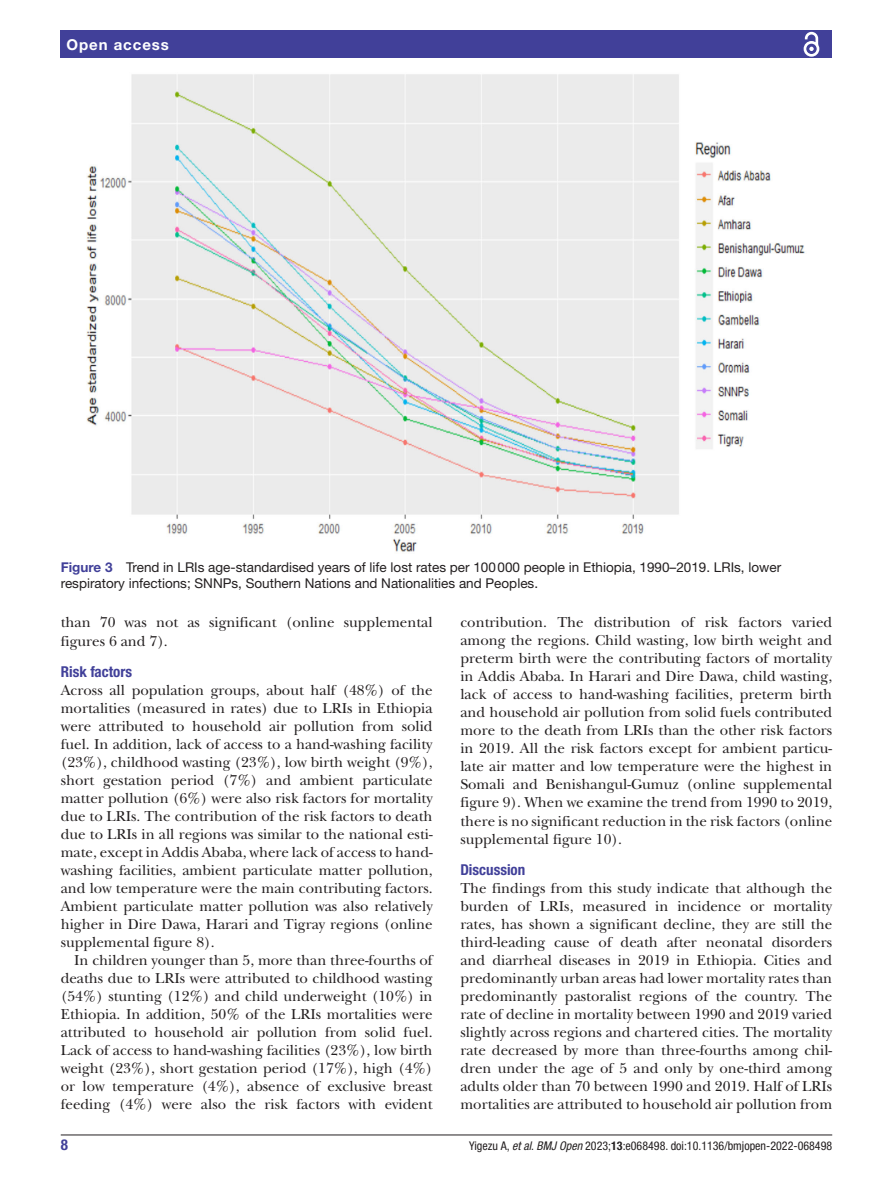
<style>
.page{position:relative;width:893px;height:1191px;background:#fff}
.page>*{position:absolute;margin:0;border:0;box-sizing:border-box;transform-origin:0 0}
.t1{font:15px/18px "New Baskerville";color:#231f20;text-align:justify}
.t2{font:700 condensed 15px "Helvetica Neue LT Std";color:#414099}
.t3{font:700 15px "Helvetica Neue LT Std";letter-spacing:.065em;color:#fff}
.t4{font:13.5px/16.2px "Helvetica Neue LT Std";color:#231f20}
.t5{font:condensed 12px "Helvetica Neue LT Std";color:#231f20}
.s1{font-weight:700;color:#414099}
.s2{font-style:italic}
.s3{font-weight:700}
</style>
<div class="page">
<hr style="left:61px;top:1134px;width:771px;height:1px;background:#231f20">
<div style="left:61px;top:31px;width:771px;height:27px;background:#414099"></div>
<svg style="left:803px;top:31px;width:17px;height:26px"></svg>
<img style="left:86px;top:74px;width:719px;height:478px">
<p class="t3" style="left:66px;top:35px;width:104px">Open access</p>
<p class="t4" style="left:61px;top:558px;width:722px"><span class="s1">Figure 3</span> Trend in LRIs age-standardised years of life lost rates per 100000 people in Ethiopia, 1990–2019. LRIs, lower respiratory infections; SNNPs, Southern Nations and Nationalities and Peoples.</p>
<p class="t1" style="left:61px;top:613px;width:373px">than 70 was not as significant (online supplemental figures 6 and 7).</p>
<p class="t2" style="left:61px;top:663px;width:73px">Risk factors</p>
<p class="t1" style="left:61px;top:681px;width:373px">Across all population groups, about half (48%) of the mortalities (measured in rates) due to LRIs in Ethiopia were attributed to household air pollution from solid fuel. In addition, lack of access to a hand-washing facility (23%), childhood wasting (23%), low birth weight (9%), short gestation period (7%) and ambient particulate matter pollution (6%) were also risk factors for mortality due to LRIs. The contribution of the risk factors to death due to LRIs in all regions was similar to the national esti&shy;mate, except in Addis Ababa, where lack of access to hand&shy;washing facilities, ambient particulate matter pollution, and low temperature were the main contributing factors.<br>Ambient particulate matter pollution was also relatively higher in Dire Dawa, Harari and Tigray regions (online supplemental figure 8).</p>
<p class="t1" style="left:61px;top:951px;width:373px;text-indent:14px">In children younger than 5, more than three-fourths of deaths due to LRIs were attributed to childhood wasting (54%) stunting (12%) and child underweight (10%) in Ethiopia. In addition, 50% of the LRIs mortalities were attributed to household air pollution from solid fuel.<br>Lack of access to hand-washing facilities (23%), low birth weight (23%), short gestation period (17%), high (4%) or low temperature (4%), absence of exclusive breast feeding (4%) were also the risk factors with evident</p>
<p class="t1" style="left:460px;top:613px;width:373px">contribution. The distribution of risk factors varied among the regions. Child wasting, low birth weight and preterm birth were the contributing factors of mortality in Addis Ababa. In Harari and Dire Dawa, child wasting, lack of access to hand-washing facilities, preterm birth and household air pollution from solid fuels contributed more to the death from LRIs than the other risk factors in 2019. All the risk factors except for ambient particu&shy;late air matter and low temperature were the highest in Somali and Benishangul-Gumuz (online supplemental figure 9). When we examine the trend from 1990 to 2019, there is no significant reduction in the risk factors (online supplemental figure 10).</p>
<p class="t2" style="left:460px;top:861px;width:66px">Discussion</p>
<p class="t1" style="left:460px;top:879px;width:373px">The findings from this study indicate that although the burden of LRIs, measured in incidence or mortality rates, has shown a significant decline, they are still the third-leading cause of death after neonatal disorders and diarrheal diseases in 2019 in Ethiopia. Cities and predominantly urban areas had lower mortality rates than predominantly pastoralist regions of the country. The rate of decline in mortality between 1990 and 2019 varied slightly across regions and chartered cities. The mortality rate decreased by more than three-fourths among chil&shy;dren under the age of 5 and only by one-third among adults older than 70 between 1990 and 2019. Half of LRIs mortalities are attributed to household air pollution from</p>
<p class="t2" style="left:61px;top:1135px;width:9px">8</p>
<p class="t5" style="left:469px;top:1138px;width:364px">Yigezu A, <span class="s2">et al</span>. <span class="s2">BMJ Open</span> 2023;<span class="s3">13</span>:e068498. doi:10.1136/bmjopen-2022-068498</p>
</div>
